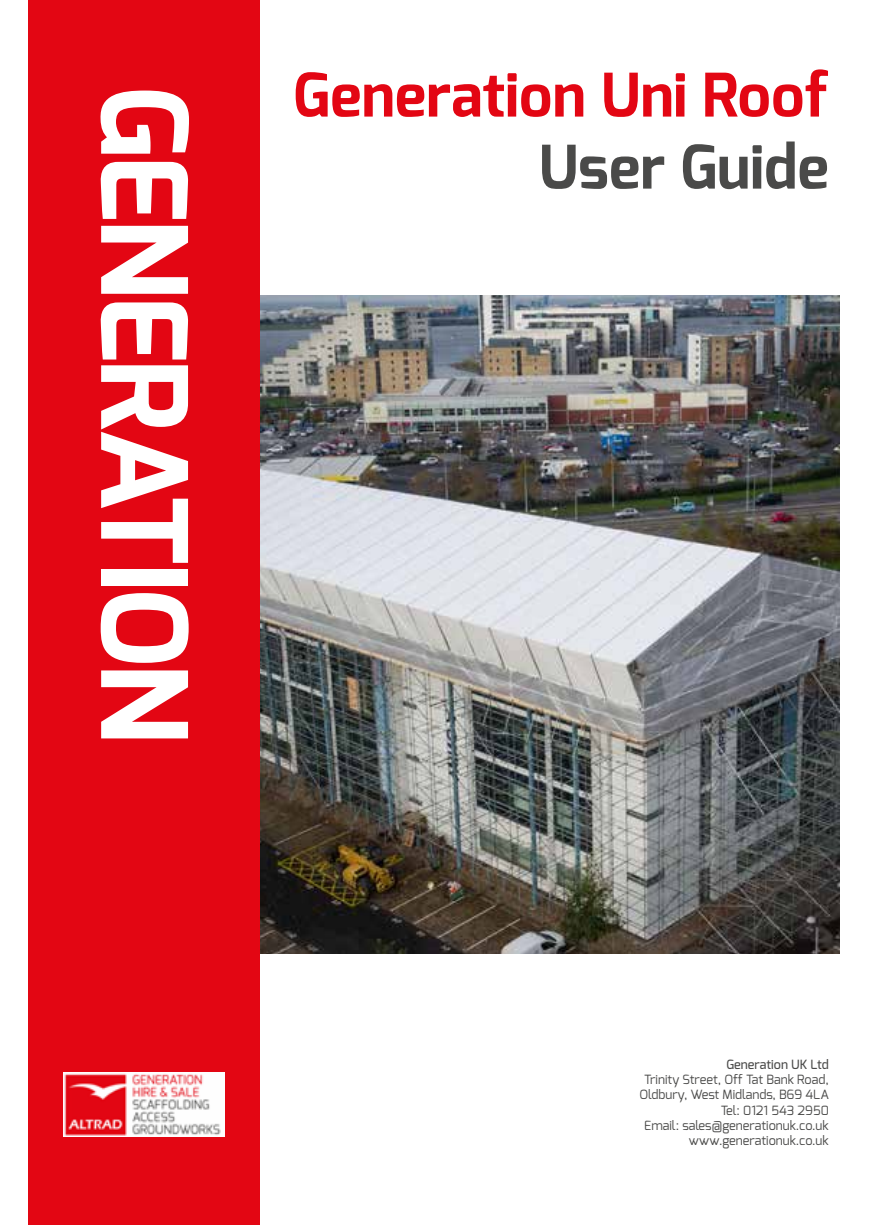
<style>
.page{position:relative;width:874px;height:1225px;background:#fff}
.page>*{position:absolute;margin:0;border:0;box-sizing:border-box;transform-origin:0 0}
.t1{font:700 118.6px "Exo";letter-spacing:-.03em;color:#fff}
.t2{font:700 60px "Exo";color:#e30613}
.t3{font:700 60px "Exo";color:#4a4a49}
.t4{font:12.8px/15.2px "Exo";color:#4a4a49;text-align:right}
.t5{font:500 12.8px "Exo";color:#4a4a49}
</style>
<div class="page">
<img style="left:260px;top:295px;width:579px;height:658px">
<div style="left:28px;top:0;width:232px;height:1225px;background:#e30613"></div>
<img style="left:64px;top:1072px;width:160px;height:64px">
<h1 class="t1" style="left:220px;top:86px;width:659px;rotate:90deg">GENERATION</h1>
<h2 class="t2" style="left:293px;top:56px;width:537px">Generation Uni Roof</h2>
<h2 class="t3" style="left:538px;top:128px;width:292px">User Guide</h2>
<p class="t5" style="left:726px;top:1056px;width:104px">Generation UK Ltd</p>
<p class="t4" style="left:639px;top:1071px;width:191px">Trinity Street, Off Tat Bank Road,<br>Oldbury, West Midlands, B69 4LA<br>Tel: 0121 543 2950<br>Email: sales@generationuk.co.uk www.generationuk.co.uk</p>
</div>
